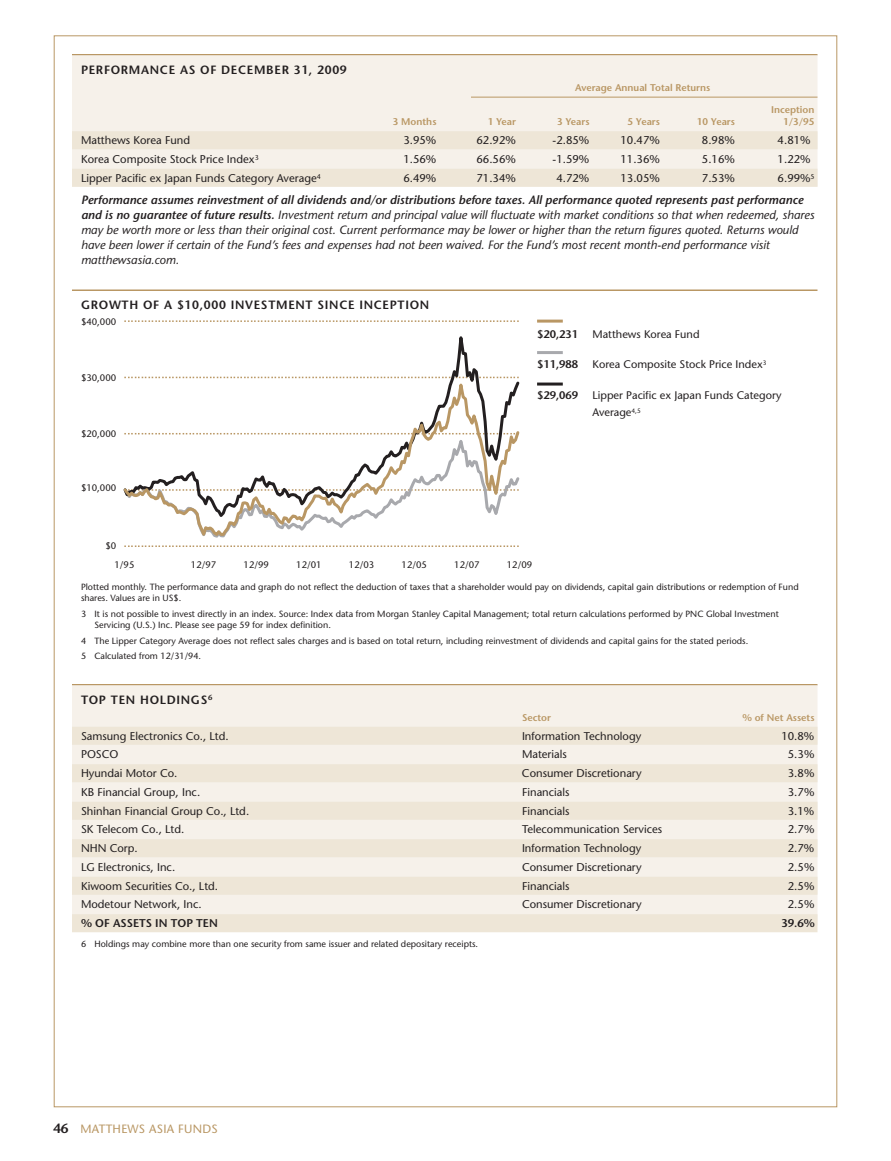
<style>
.page{position:relative;width:891px;height:1161px;background:#fff}
.page>*{position:absolute;margin:0;border:0;box-sizing:border-box;transform-origin:0 0}
.t1{font:italic 12px/15px "Stone Sans";color:#231f20}
.t2{font:600 12px "Stone Sans";letter-spacing:.055em;color:#231f20}
.t3{font:12px "Stone Sans";letter-spacing:.025em;color:#b99764}
.t4{font:11.25px "Stone Sans";color:#231f20}
.t5{font:600 11.25px "Stone Sans";color:#231f20}
.t6{font:10.95px/17.7px "Stone Sans";color:#231f20}
.t7{font:600 10.95px "Stone Sans";color:#231f20}
.t8{font:600 9.75px "Stone Sans";color:#b99764}
.t9{font:9.45px "Stone Sans";color:#231f20}
.t10{font:9px/12px "Stone Sans";color:#231f20}
.s1{font-weight:600}
.s2{font-weight:600;font-size:13.5px;color:#231f20}
</style>
<div class="page">
<hr style="left:72px;top:54px;width:746px;height:2px;background:#b99764">
<div style="left:72px;top:56px;width:746px;height:131px;background:#f6f1ea"></div>
<hr style="left:471px;top:97px;width:347px;height:1px;background:#b99764">
<div style="left:72px;top:131px;width:746px;height:18px;background:#eee6d7"></div>
<div style="left:72px;top:169px;width:746px;height:18px;background:#eee6d7"></div>
<hr style="left:72px;top:290px;width:746px;height:1px;background:#b99764">
<hr style="left:72px;top:684px;width:746px;height:2px;background:#b99764">
<div style="left:72px;top:686px;width:746px;height:240px;background:#f6f1ea"></div>
<div style="left:72px;top:727px;width:746px;height:18px;background:#eee6d7"></div>
<div style="left:72px;top:764px;width:746px;height:18px;background:#eee6d7"></div>
<div style="left:72px;top:802px;width:746px;height:18px;background:#eee6d7"></div>
<div style="left:72px;top:839px;width:746px;height:18px;background:#eee6d7"></div>
<div style="left:72px;top:877px;width:746px;height:18px;background:#eee6d7"></div>
<div style="left:72px;top:914px;width:746px;height:18px;background:#eee6d7"></div>
<hr style="left:537px;top:351px;width:26px;height:3px;background:#a8a9ad">
<hr style="left:537px;top:383px;width:26px;height:3px;background:#231f20">
<svg style="left:124px;top:545px;width:395px;height:2px"></svg>
<hr style="left:537px;top:320px;width:26px;height:3px;background:#b99764">
<svg style="left:124px;top:320px;width:395px;height:47px"></svg>
<svg style="left:123px;top:367px;width:397px;height:171px"></svg>
<hr style="left:54px;top:0;width:783px;height:1px;background:#000">
<h1 class="t2" style="left:81px;top:65px;width:267px">PERFORMANCE AS OF DECEMBER 31, 2009</h1>
<p class="t8" style="left:575px;top:84px;width:137px">Average Annual Total Returns</p>
<p class="t8" style="left:771px;top:105px;width:45px">Inception</p>
<p class="t8" style="left:393px;top:118px;width:45px">3 Months</p>
<p class="t8" style="left:488px;top:118px;width:30px">1 Year</p>
<p class="t8" style="left:557px;top:118px;width:34px">3 Years</p>
<p class="t8" style="left:628px;top:118px;width:34px">5 Years</p>
<p class="t8" style="left:697px;top:118px;width:40px">10 Years</p>
<p class="t8" style="left:783px;top:118px;width:33px">1/3/95</p>
<p class="t4" style="left:81px;top:136px;width:111px">Matthews Korea Fund</p>
<p class="t4" style="left:403px;top:136px;width:35px">3.95%</p>
<p class="t4" style="left:476px;top:136px;width:41px">62.92%</p>
<p class="t4" style="left:553px;top:136px;width:38px">-2.85%</p>
<p class="t4" style="left:620px;top:136px;width:41px">10.47%</p>
<p class="t4" style="left:702px;top:136px;width:35px">8.98%</p>
<p class="t4" style="left:778px;top:136px;width:35px">4.81%</p>
<p class="t4" style="left:81px;top:154px;width:179px">Korea Composite Stock Price Index<sup>3</sup></p>
<p class="t4" style="left:403px;top:154px;width:35px">1.56%</p>
<p class="t4" style="left:476px;top:154px;width:41px">66.56%</p>
<p class="t4" style="left:553px;top:154px;width:38px">-1.59%</p>
<p class="t4" style="left:620px;top:154px;width:41px">11.36%</p>
<p class="t4" style="left:702px;top:154px;width:35px">5.16%</p>
<p class="t4" style="left:778px;top:154px;width:35px">1.22%</p>
<p class="t4" style="left:81px;top:173px;width:241px">Lipper Pacific ex Japan Funds Category Average<sup>4</sup></p>
<p class="t4" style="left:403px;top:173px;width:35px">6.49%</p>
<p class="t4" style="left:476px;top:173px;width:41px">71.34%</p>
<p class="t4" style="left:556px;top:173px;width:35px">4.72%</p>
<p class="t4" style="left:620px;top:173px;width:41px">13.05%</p>
<p class="t4" style="left:702px;top:173px;width:35px">7.53%</p>
<p class="t4" style="left:778px;top:173px;width:39px">6.99%<sup>5</sup></p>
<p class="t1" style="left:81px;top:194px;width:735px"><span class="s1">Performance assumes reinvestment of all dividends and/or distributions before taxes. All performance quoted represents past performance and is no guarantee of future results.</span> Investment return and principal value will fluctuate with market conditions so that when redeemed, shares may be worth more or less than their original cost. Current performance may be lower or higher than the return figures quoted. Returns would have been lower if certain of the Fund’s fees and expenses had not been waived. For the Fund’s most recent month-end performance visit matthewsasia.com.</p>
<h1 class="t2" style="left:81px;top:300px;width:350px">GROWTH OF A $10,000 INVESTMENT SINCE INCEPTION</h1>
<p class="t9" style="left:81px;top:318px;width:37px">$40,000</p>
<p class="t9" style="left:81px;top:374px;width:37px">$30,000</p>
<p class="t9" style="left:81px;top:430px;width:37px">$20,000</p>
<p class="t9" style="left:81px;top:484px;width:37px">$10,000</p>
<p class="t9" style="left:105px;top:542px;width:12px">$0</p>
<p class="t7" style="left:537px;top:330px;width:43px">$20,231</p>
<p class="t6" style="left:593px;top:327px;width:108px">Matthews Korea Fund</p>
<p class="t7" style="left:537px;top:360px;width:43px">$11,988</p>
<p class="t6" style="left:593px;top:357px;width:175px">Korea Composite Stock Price Index<sup>3</sup></p>
<p class="t7" style="left:537px;top:391px;width:43px">$29,069</p>
<p class="t6" style="left:593px;top:387px;width:190px">Lipper Pacific ex Japan Funds Category<br>Average<sup>4,5</sup></p>
<p class="t9" style="left:114px;top:561px;width:21px">1/95</p>
<p class="t9" style="left:191px;top:561px;width:27px">12/97</p>
<p class="t9" style="left:244px;top:561px;width:27px">12/99</p>
<p class="t9" style="left:296px;top:561px;width:27px">12/01</p>
<p class="t9" style="left:349px;top:561px;width:27px">12/03</p>
<p class="t9" style="left:402px;top:561px;width:27px">12/05</p>
<p class="t9" style="left:507px;top:561px;width:27px">12/09</p>
<p class="t9" style="left:454px;top:561px;width:27px">12/07</p>
<p class="t10" style="left:81px;top:581px;width:719px">Plotted monthly. The performance data and graph do not reflect the deduction of taxes that a shareholder would pay on dividends, capital gain distributions or redemption of Fund shares. Values are in US$.</p>
<p class="t10" style="left:95px;top:608px;width:686px;text-indent:-14px">3 It is not possible to invest directly in an index. Source: Index data from Morgan Stanley Capital Management; total return calculations performed by PNC Global Investment<br>Servicing (U.S.) Inc. Please see page 59 for index definition.</p>
<p class="t10" style="left:81px;top:634px;width:669px;line-height:15px">4 The Lipper Category Average does not reflect sales charges and is based on total return, including reinvestment of dividends and capital gains for the stated periods.<br>5 Calculated from 12/31/94.</p>
<h1 class="t2" style="left:81px;top:695px;width:133px">TOP TEN HOLDINGS<sup>6</sup></h1>
<p class="t8" style="left:522px;top:714px;width:31px">Sector</p>
<p class="t8" style="left:742px;top:714px;width:74px">% of Net Assets</p>
<p class="t4" style="left:81px;top:731px;width:149px">Samsung Electronics Co., Ltd.</p>
<p class="t4" style="left:522px;top:731px;width:121px">Information Technology</p>
<p class="t4" style="left:781px;top:731px;width:35px">10.8%</p>
<p class="t4" style="left:81px;top:750px;width:39px">POSCO</p>
<p class="t4" style="left:522px;top:750px;width:46px">Materials</p>
<p class="t4" style="left:788px;top:750px;width:28px">5.3%</p>
<p class="t4" style="left:81px;top:769px;width:98px">Hyundai Motor Co.</p>
<p class="t4" style="left:522px;top:769px;width:121px">Consumer Discretionary</p>
<p class="t4" style="left:788px;top:769px;width:28px">3.8%</p>
<p class="t4" style="left:81px;top:787px;width:121px">KB Financial Group, Inc.</p>
<p class="t4" style="left:522px;top:787px;width:49px">Financials</p>
<p class="t4" style="left:788px;top:787px;width:28px">3.7%</p>
<p class="t4" style="left:81px;top:806px;width:170px">Shinhan Financial Group Co., Ltd.</p>
<p class="t4" style="left:522px;top:806px;width:49px">Financials</p>
<p class="t4" style="left:788px;top:806px;width:28px">3.1%</p>
<p class="t4" style="left:81px;top:825px;width:105px">SK Telecom Co., Ltd.</p>
<p class="t4" style="left:522px;top:825px;width:142px">Telecommunication Services</p>
<p class="t4" style="left:788px;top:825px;width:28px">2.7%</p>
<p class="t4" style="left:81px;top:844px;width:58px">NHN Corp.</p>
<p class="t4" style="left:522px;top:844px;width:121px">Information Technology</p>
<p class="t4" style="left:788px;top:844px;width:28px">2.7%</p>
<p class="t4" style="left:81px;top:862px;width:96px">LG Electronics, Inc.</p>
<p class="t4" style="left:522px;top:862px;width:121px">Consumer Discretionary</p>
<p class="t4" style="left:788px;top:862px;width:28px">2.5%</p>
<p class="t4" style="left:81px;top:881px;width:139px">Kiwoom Securities Co., Ltd.</p>
<p class="t4" style="left:522px;top:881px;width:49px">Financials</p>
<p class="t4" style="left:788px;top:881px;width:28px">2.5%</p>
<p class="t4" style="left:81px;top:900px;width:122px">Modetour Network, Inc.</p>
<p class="t4" style="left:522px;top:900px;width:121px">Consumer Discretionary</p>
<p class="t4" style="left:788px;top:900px;width:28px">2.5%</p>
<p class="t5" style="left:81px;top:919px;width:138px">% OF ASSETS IN TOP TEN</p>
<p class="t5" style="left:781px;top:919px;width:35px">39.6%</p>
<p class="t10" style="left:81px;top:938px;width:399px">6 Holdings may combine more than one security from same issuer and related depositary receipts.</p>
<h1 class="t3" style="left:53px;top:1125px;width:166px"><span class="s2">46</span> MATTHEWS ASIA FUNDS</h1>
</div>
